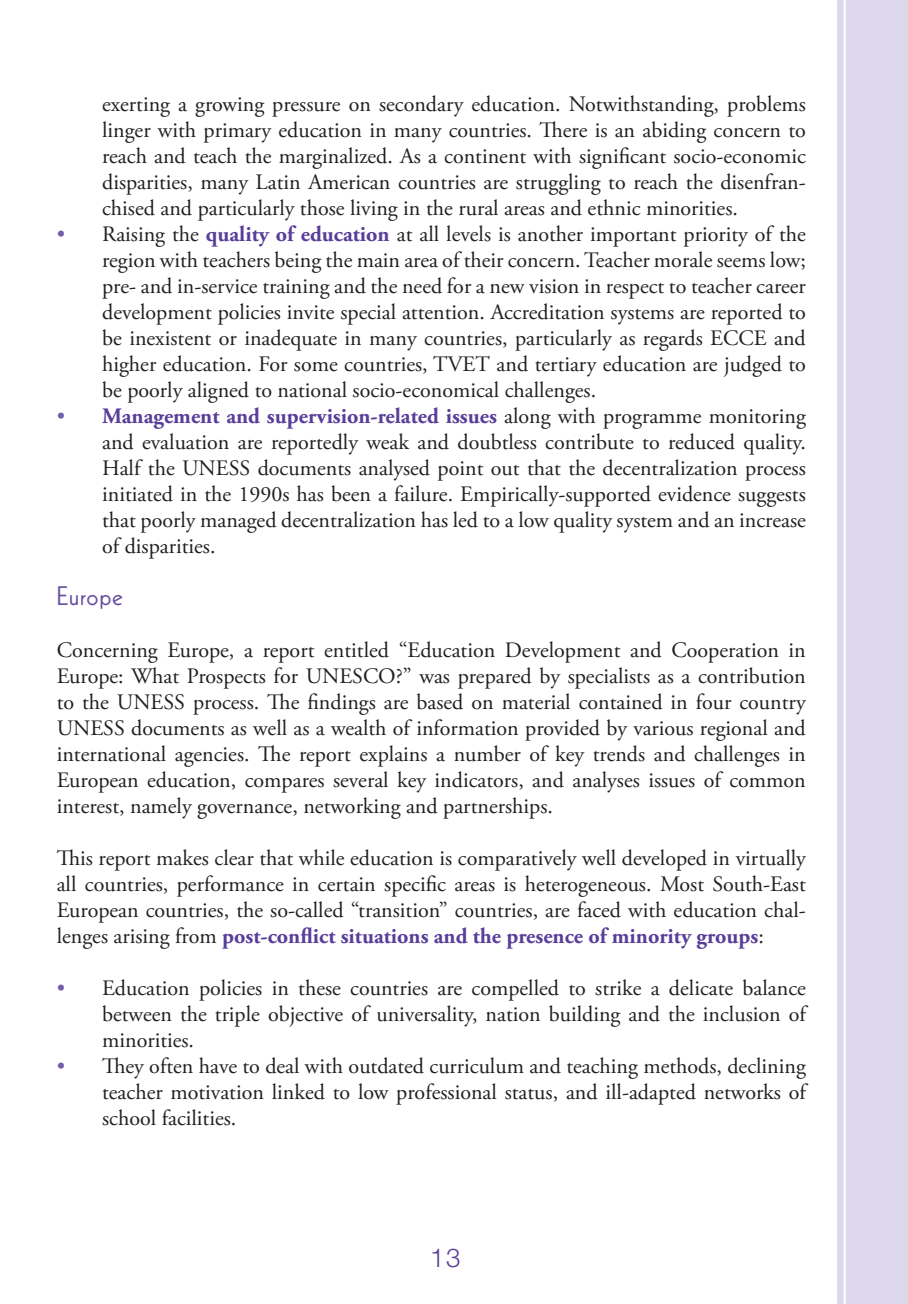
<style>
.page{position:relative;width:908px;height:1304px;background:#fff}
.page>*{position:absolute;margin:0;border:0;box-sizing:border-box;transform-origin:0 0}
.t1{font:26px "Kabel LT";letter-spacing:.025em;color:#664ea0}
.t2{font:300 26px "Helvetica Neue LT";color:#593e99}
.t3{font:22px/26px "Adobe Garamond Pro";color:#231f20;text-align:justify}
.s1{color:#735ea8}
.s2{font-weight:700;color:#593e99}
</style>
<div class="page">
<div style="left:836px;top:0;width:71px;height:1304px;background:#dcd7eb"></div>
<svg style="left:843px;top:0;width:3px;height:1304px"></svg>
<p class="t3" style="left:102px;top:93px;width:705px">exerting a growing pressure on secondary education. Notwithstanding, problems linger with primary education in many countries. There is an abiding concern to reach and teach the marginalized. As a continent with significant socio-economic disparities, many Latin American countries are struggling to reach the disenfran&shy;chised and particularly those living in the rural areas and ethnic minorities.</p>
<p class="t3" style="left:102px;top:223px;width:705px;text-indent:-45px"><span class="s1">•</span> Raising the <span class="s2">quality of education</span> at all levels is another important priority of the region with teachers being the main area of their concern. Teacher morale seems low; pre- and in-service training and the need for a new vision in respect to teacher career development policies invite special attention. Accreditation systems are reported to be inexistent or inadequate in many countries, particularly as regards ECCE and higher education. For some countries, TVET and tertiary education are judged to be poorly aligned to national socio-economical challenges.</p>
<p class="t3" style="left:102px;top:405px;width:705px;text-indent:-45px"><span class="s1">•</span> <span class="s2">Management and supervision-related issues</span> along with programme monitoring and evaluation are reportedly weak and doubtless contribute to reduced quality.<br>Half the UNESS documents analysed point out that the decentralization process initiated in the 1990s has been a failure. Empirically-supported evidence suggests that poorly managed decentralization has led to a low quality system and an increase of disparities.</p>
<p class="t1" style="left:57px;top:586px;width:67px">Europe</p>
<p class="t3" style="left:57px;top:639px;width:750px">Concerning Europe, a report entitled “Education Development and Cooperation in Europe: What Prospects for UNESCO?” was prepared by specialists as a contribution to the UNESS process. The findings are based on material contained in four country UNESS documents as well as a wealth of information provided by various regional and international agencies. The report explains a number of key trends and challenges in European education, compares several key indicators, and analyses issues of common interest, namely governance, networking and partnerships.</p>
<p class="t3" style="left:57px;top:847px;width:750px">This report makes clear that while education is comparatively well developed in virtually all countries, performance in certain specific areas is heterogeneous. Most South-East European countries, the so-called “transition” countries, are faced with education chal&shy;lenges arising from <span class="s2">post-conflict situations and the presence of minority groups</span>:</p>
<p class="t3" style="left:102px;top:977px;width:705px;text-indent:-45px"><span class="s1">•</span> Education policies in these countries are compelled to strike a delicate balance between the triple objective of universality, nation building and the inclusion of minorities.</p>
<p class="t3" style="left:102px;top:1055px;width:705px;text-indent:-45px"><span class="s1">•</span> They often have to deal with outdated curriculum and teaching methods, declining teacher motivation linked to low professional status, and ill-adapted networks of school facilities.</p>
<p class="t2" style="left:430px;top:1249px;width:32px">13</p>
</div>
